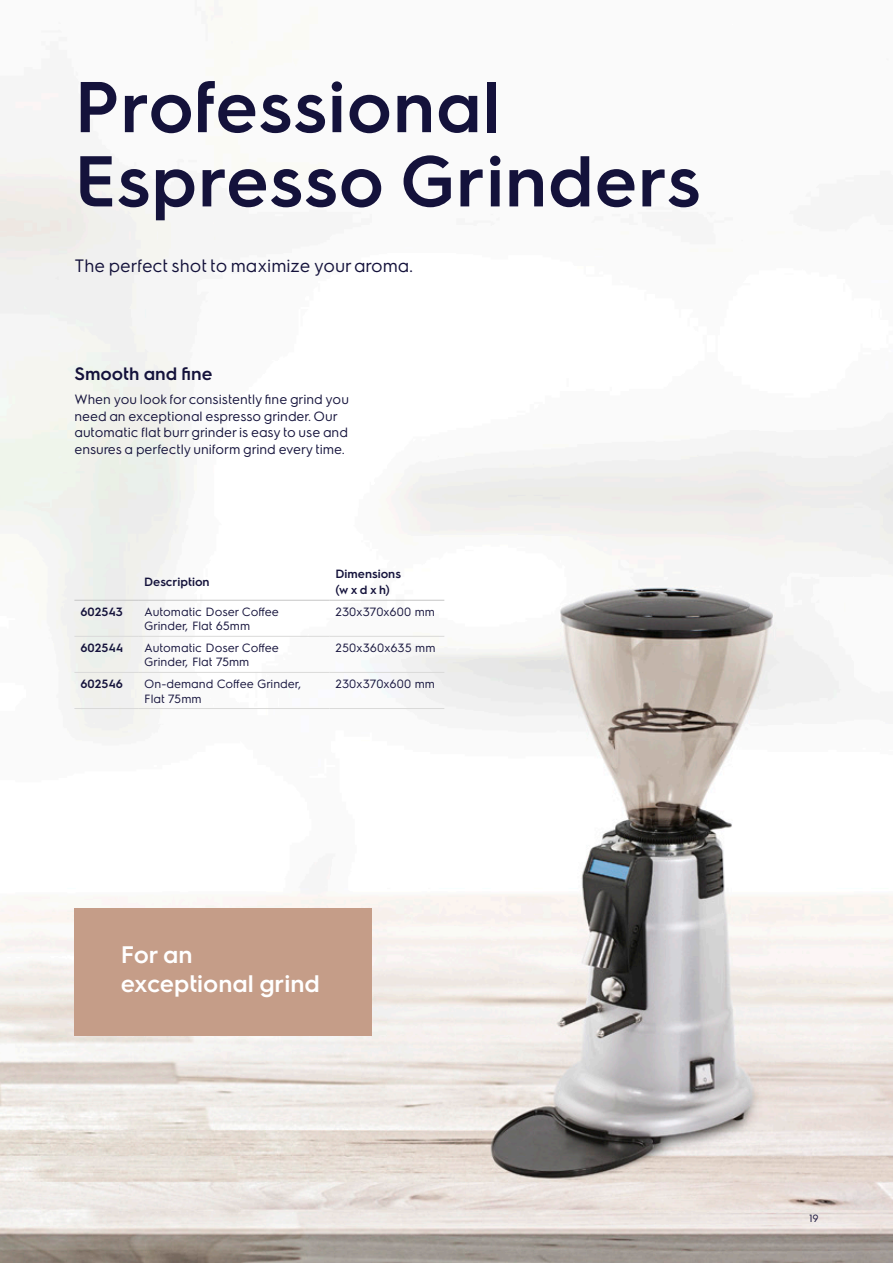
<style>
.page{position:relative;width:893px;height:1263px;background:#fff}
.page>*{position:absolute;margin:0;border:0;box-sizing:border-box;transform-origin:0 0}
.t1{font:600 72px/74.2px "Electrolux Sans";letter-spacing:.01em;color:#14123b}
.t2{font:600 24px/28.8px "Electrolux Sans";color:#fff}
.t3{font:18px "Electrolux Sans";color:#14123b}
.t4{font:600 18px "Electrolux Sans";color:#14123b}
.t5{font:13.5px/16.5px "Electrolux Sans";color:#14123b}
.t6{font:12px/14.4px "Electrolux Sans";color:#14123b}
.t7{font:600 12px/16.5px "Electrolux Sans";color:#14123b}
.t8{font:10.5px "Electrolux Sans";color:#14123b}
</style>
<div class="page">
<img style="left:0;top:156px;width:893px;height:1107px">
<hr style="left:74px;top:636px;width:64px;height:1px;background:#dadad9">
<hr style="left:138px;top:636px;width:192px;height:1px;background:#dadad9">
<hr style="left:330px;top:636px;width:114px;height:1px;background:#dadad9">
<hr style="left:74px;top:672px;width:64px;height:1px;background:#dadad9">
<hr style="left:138px;top:672px;width:192px;height:1px;background:#dadad9">
<hr style="left:330px;top:672px;width:114px;height:1px;background:#dadad9">
<hr style="left:74px;top:708px;width:64px;height:1px;background:#dadad9">
<hr style="left:138px;top:708px;width:192px;height:1px;background:#dadad9">
<hr style="left:330px;top:708px;width:114px;height:1px;background:#dadad9">
<hr style="left:74px;top:600px;width:64px;height:1px;background:#c5c5c5">
<hr style="left:138px;top:600px;width:192px;height:1px;background:#c5c5c5">
<hr style="left:330px;top:600px;width:114px;height:1px;background:#c5c5c5">
<div style="left:74px;top:908px;width:298px;height:127px;background:#c59d88"></div>
<h1 class="t1" style="left:74px;top:65px;width:628px">Professional<br>Espresso Grinders</h1>
<h3 class="t3" style="left:74px;top:253px;width:340px">The perfect shot to maximize your aroma.</h3>
<h3 class="t4" style="left:74px;top:361px;width:139px">Smooth and fine</h3>
<p class="t5" style="left:74px;top:391px;width:276px">When you look for consistently fine grind you need an exceptional espresso grinder. Our automatic flat burr grinder is easy to use and ensures a perfectly uniform grind every time.</p>
<p class="t7" style="left:144px;top:573px;width:67px">Description</p>
<p class="t7" style="left:336px;top:564px;width:67px">Dimensions (w x d x h)</p>
<p class="t7" style="left:80px;top:603px;width:44px">602543</p>
<p class="t6" style="left:144px;top:604px;width:136px">Automatic Doser Coffee<br>Grinder, Flat 65mm</p>
<p class="t6" style="left:336px;top:604px;width:101px">230x370x600 mm</p>
<p class="t7" style="left:80px;top:639px;width:44px">602544</p>
<p class="t6" style="left:144px;top:640px;width:136px">Automatic Doser Coffee<br>Grinder, Flat 75mm</p>
<p class="t6" style="left:336px;top:640px;width:101px">250x360x635 mm</p>
<p class="t7" style="left:80px;top:675px;width:44px">602546</p>
<p class="t6" style="left:144px;top:676px;width:159px">On-demand Coffee Grinder,<br>Flat 75mm</p>
<p class="t6" style="left:336px;top:676px;width:101px">230x370x600 mm</p>
<h2 class="t2" style="left:121px;top:939px;width:200px">For an exceptional grind</h2>
<p class="t8" style="left:809px;top:1210px;width:11px">19</p>
</div>
